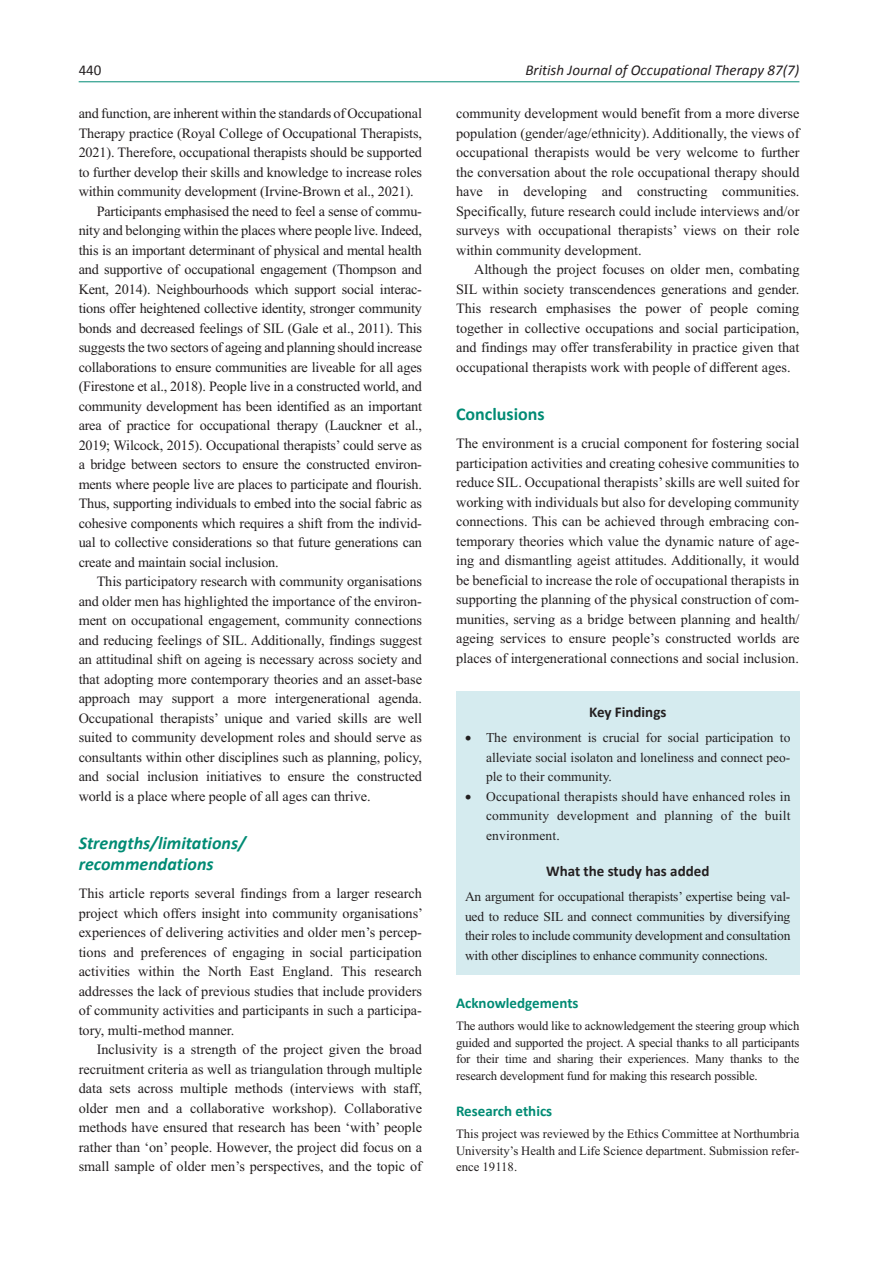
<style>
.page{position:relative;width:893px;height:1263px;background:#fff}
.page>*{position:absolute;margin:0;border:0;box-sizing:border-box;transform-origin:0 0}
.t1{font:italic 700 18px/21px "Calibri";color:#008b74}
.t2{font:700 18px "Calibri";color:#008b74}
.t3{font:italic 15px "Calibri";color:#231f20}
.t4{font:700 15px "Calibri";color:#231f20}
.t5{font:700 15px "Calibri";color:#008b74}
.t6{font:15px "Calibri";color:#231f20}
.t7{font:14.25px/19.5px "Times New Roman";letter-spacing:-.01em;color:#231f20;text-align:justify}
.t8{font:13.5px/19.5px "Times New Roman";color:#231f20;text-align:justify}
.t9{font:12.75px/16.5px "Times New Roman";letter-spacing:-.015em;color:#231f20;text-align:justify}
</style>
<div class="page">
<hr style="left:79px;top:81px;width:720px;height:1px;background:#008b74">
<div style="left:456px;top:691px;width:343px;height:284px;background:#d5ebef"></div>
<p class="t6" style="left:79px;top:61px;width:24px">440</p>
<p class="t3" style="left:525px;top:60px;width:276px">British Journal of Occupational Therapy 87(7)</p>
<p class="t7" style="left:79px;top:104px;width:345px">and function, are inherent within the standards of Occupational</p>
<p class="t7" style="left:79px;top:123px;width:345px">Therapy practice (Royal College of Occupational Therapists,</p>
<p class="t7" style="left:79px;top:143px;width:345px">2021). Therefore, occupational therapists should be supported</p>
<p class="t7" style="left:79px;top:162px;width:345px">to further develop their skills and knowledge to increase roles</p>
<p class="t7" style="left:79px;top:182px;width:337px">within community development (Irvine-Brown et al., 2021).</p>
<p class="t7" style="left:97px;top:201px;width:327px">Participants emphasised the need to feel a sense of commu-</p>
<p class="t7" style="left:79px;top:221px;width:345px">nity and belonging within the places where people live. Indeed,</p>
<p class="t7" style="left:79px;top:240px;width:345px">this is an important determinant of physical and mental health</p>
<p class="t7" style="left:79px;top:260px;width:345px">and supportive of occupational engagement (Thompson and</p>
<p class="t7" style="left:79px;top:279px;width:345px">Kent, 2014). Neighbourhoods which support social interac-</p>
<p class="t7" style="left:79px;top:299px;width:345px">tions offer heightened collective identity, stronger community</p>
<p class="t7" style="left:79px;top:318px;width:345px">bonds and decreased feelings of SIL (Gale et al., 2011). This</p>
<p class="t7" style="left:79px;top:338px;width:345px">suggests the two sectors of ageing and planning should increase</p>
<p class="t7" style="left:79px;top:357px;width:345px">collaborations to ensure communities are liveable for all ages</p>
<p class="t7" style="left:79px;top:377px;width:345px">(Firestone et al., 2018). People live in a constructed world, and</p>
<p class="t7" style="left:79px;top:396px;width:345px">community development has been identified as an important</p>
<p class="t7" style="left:79px;top:416px;width:345px">area of practice for occupational therapy (Lauckner et al.,</p>
<p class="t7" style="left:79px;top:435px;width:345px">2019; Wilcock, 2015). Occupational therapists’ could serve as</p>
<p class="t7" style="left:79px;top:455px;width:345px">a bridge between sectors to ensure the constructed environ-</p>
<p class="t7" style="left:79px;top:474px;width:345px">ments where people live are places to participate and flourish.</p>
<p class="t7" style="left:79px;top:494px;width:345px">Thus, supporting individuals to embed into the social fabric as</p>
<p class="t7" style="left:79px;top:513px;width:345px">cohesive components which requires a shift from the individ-</p>
<p class="t7" style="left:79px;top:533px;width:345px">ual to collective considerations so that future generations can</p>
<p class="t7" style="left:79px;top:552px;width:202px">create and maintain social inclusion.</p>
<p class="t7" style="left:97px;top:572px;width:327px">This participatory research with community organisations</p>
<p class="t7" style="left:79px;top:591px;width:345px">and older men has highlighted the importance of the environ-</p>
<p class="t7" style="left:79px;top:611px;width:345px">ment on occupational engagement, community connections</p>
<p class="t7" style="left:79px;top:630px;width:345px">and reducing feelings of SIL. Additionally, findings suggest</p>
<p class="t7" style="left:79px;top:650px;width:345px">an attitudinal shift on ageing is necessary across society and</p>
<p class="t7" style="left:79px;top:669px;width:345px">that adopting more contemporary theories and an asset-base</p>
<p class="t7" style="left:79px;top:689px;width:345px">approach may support a more intergenerational agenda.</p>
<p class="t7" style="left:79px;top:708px;width:345px">Occupational therapists’ unique and varied skills are well</p>
<p class="t7" style="left:79px;top:728px;width:345px">suited to community development roles and should serve as</p>
<p class="t7" style="left:79px;top:747px;width:345px">consultants within other disciplines such as planning, policy,</p>
<p class="t7" style="left:79px;top:767px;width:345px">and social inclusion initiatives to ensure the constructed</p>
<p class="t7" style="left:79px;top:786px;width:293px">world is a place where people of all ages can thrive.</p>
<p class="t1" style="left:79px;top:832px;width:169px">Strengths/limitations/ recommendations</p>
<p class="t7" style="left:79px;top:884px;width:346px">This article reports several findings from a larger research project which offers insight into community organisations’ experiences of delivering activities and older men’s percep&shy;tions and preferences of engaging in social participation activities within the North East England. This research addresses the lack of previous studies that include providers of community activities and participants in such a participa&shy;tory, multi-method manner.</p>
<p class="t7" style="left:79px;top:1040px;width:345px;text-indent:18px">Inclusivity is a strength of the project given the broad recruitment criteria as well as triangulation through multiple data sets across multiple methods (interviews with staff, older men and a collaborative workshop). Collaborative methods have ensured that research has been ‘with’ people rather than ‘on’ people. However, the project did focus on a small sample of older men’s perspectives, and the topic of</p>
<p class="t7" style="left:456px;top:104px;width:345px">community development would benefit from a more diverse population (gender/age/ethnicity). Additionally, the views of occupational therapists would be very welcome to further the conversation about the role occupational therapy should have in developing and constructing communities.<br>Specifically, future research could include interviews and/or surveys with occupational therapists’ views on their role within community development.</p>
<p class="t7" style="left:456px;top:260px;width:345px;text-indent:18px">Although the project focuses on older men, combating SIL within society transcendences generations and gender.<br>This research emphasises the power of people coming together in collective occupations and social participation, and findings may offer transferability in practice given that occupational therapists work with people of different ages.</p>
<p class="t2" style="left:456px;top:402px;width:90px">Conclusions</p>
<p class="t7" style="left:456px;top:434px;width:345px">The environment is a crucial component for fostering social participation activities and creating cohesive communities to reduce SIL. Occupational therapists’ skills are well suited for working with individuals but also for developing community connections. This can be achieved through embracing con&shy;temporary theories which value the dynamic nature of age&shy;ing and dismantling ageist attitudes. Additionally, it would be beneficial to increase the role of occupational therapists in supporting the planning of the physical construction of com&shy;munities, serving as a bridge between planning and health/ ageing services to ensure people’s constructed worlds are places of intergenerational connections and social inclusion.</p>
<p class="t4" style="left:589px;top:702px;width:79px">Key Findings</p>
<p class="t8" style="left:486px;top:728px;width:306px;text-indent:-21px">• The environment is crucial for social participation to alleviate social isolaton and loneliness and connect peo&shy;ple to their community.</p>
<p class="t8" style="left:486px;top:786px;width:306px;text-indent:-21px">• Occupational therapists should have enhanced roles in community development and planning of the built environment.</p>
<p class="t4" style="left:546px;top:861px;width:165px">What the study has added</p>
<p class="t8" style="left:465px;top:887px;width:327px">An argument for occupational therapists’ expertise being val&shy;ued to reduce SIL and connect communities by diversifying their roles to include community development and consultation with other disciplines to enhance community connections.</p>
<p class="t5" style="left:456px;top:993px;width:124px">Acknowledgements</p>
<p class="t9" style="left:456px;top:1018px;width:345px">The authors would like to acknowledgement the steering group which guided and supported the project. A special thanks to all participants for their time and sharing their experiences. Many thanks to the research development fund for making this research possible.</p>
<p class="t5" style="left:456px;top:1101px;width:98px">Research ethics</p>
<p class="t9" style="left:456px;top:1126px;width:345px">This project was reviewed by the Ethics Committee at Northumbria University’s Health and Life Science department. Submission refer&shy;ence 19118.</p>
</div>
